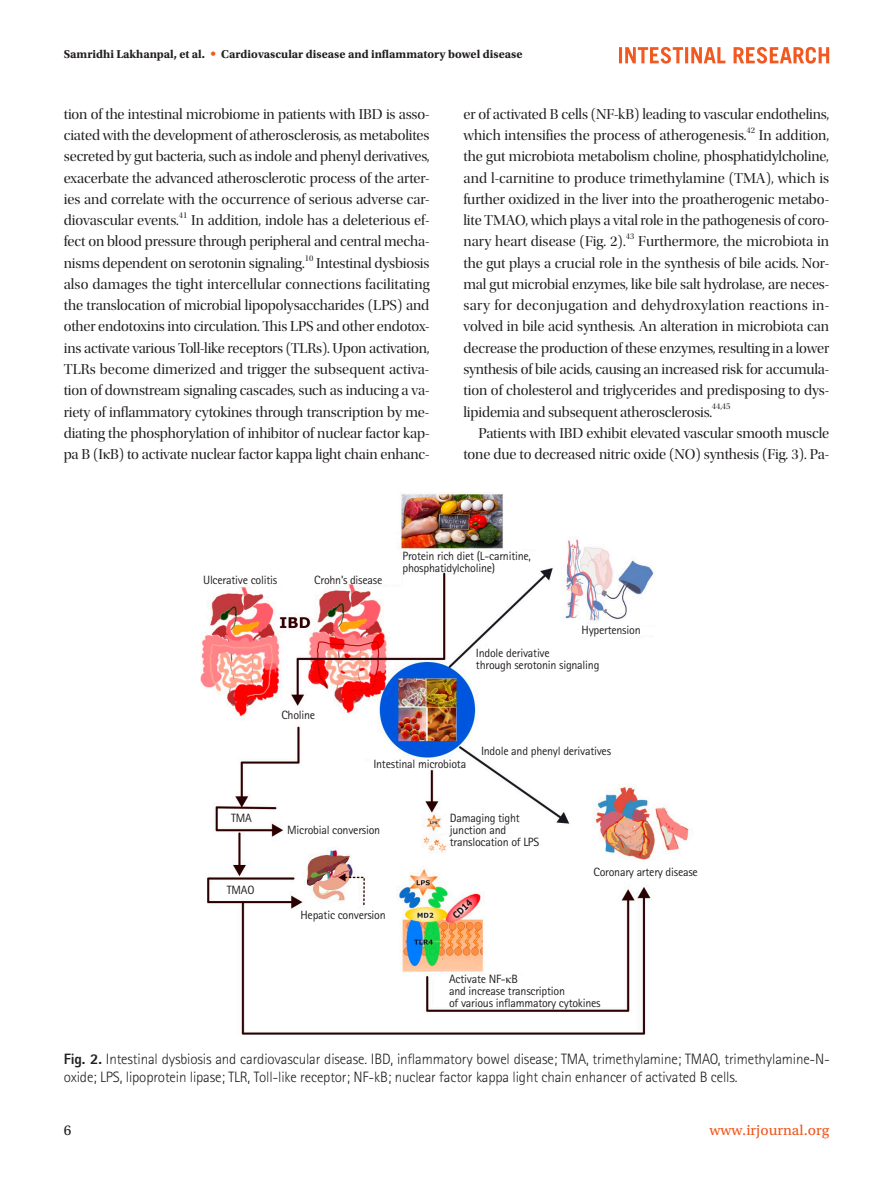
<style>
.page{position:relative;width:893px;height:1191px;background:#fff}
.page>*{position:absolute;margin:0;border:0;box-sizing:border-box;transform-origin:0 0}
.t1{font:15px/21.3px "Utopia Std Disp";letter-spacing:-.01em;color:#231f20;text-align:justify}
.t2{font:300 15px/18px "Rotis Sans Serif Std";letter-spacing:-.01em;color:#231f20}
.t3{font:15px "Utopia Std Capt";color:#f15921}
.t4{font:15px "Utopia Std Capt";color:#231f20}
.t5{font:12px/12px "Rotis Sans Serif Std";letter-spacing:-.02em;color:#231f20}
.t6{font:700 12px "Utopia Std";color:#231f20}
.t7{font:8.7px "Utopia Std Disp";letter-spacing:-.005em;color:#231f20}
.s1{font-family:"Univers LT Std";font-weight:400;color:#f15921}
.s2{font-family:"Times New Roman"}
.s3{font-weight:800}
</style>
<div class="page">
<svg style="left:619px;top:47px;width:210px;height:17px"></svg>
<img style="left:200px;top:493px;width:489px;height:541px">
<p class="t6" style="left:64px;top:47px;width:460px">Samridhi Lakhanpal, et al. <span class="s1">•</span> Cardiovascular disease and inflammatory bowel disease</p>
<p class="t1" style="left:64px;top:104px;width:367px">tion of the intestinal microbiome in patients with IBD is asso&shy;ciated with the development of atherosclerosis, as metabolites secreted by gut bacteria, such as indole and phenyl derivatives, exacerbate the advanced atherosclerotic process of the arter&shy;ies and correlate with the occurrence of serious adverse car&shy;diovascular events.</p>
<p class="t7" style="left:179px;top:211px;width:10px">41</p>
<p class="t1" style="left:64px;top:210px;width:367px;text-indent:128px">In addition, indole has a deleterious ef&shy;fect on blood pressure through peripheral and central mecha&shy;nisms dependent on serotonin signaling.</p>
<p class="t7" style="left:305px;top:253px;width:10px">10</p>
<p class="t1" style="left:64px;top:252px;width:367px;text-indent:252px">Intestinal dysbiosis also damages the tight intercellular connections facilitating the translocation of microbial lipopolysaccharides (LPS) and other endotoxins into circulation. This LPS and other endotox&shy;ins activate various Toll-like receptors (TLRs). Upon activation, TLRs become dimerized and trigger the subsequent activa&shy;tion of downstream signaling cascades, such as inducing a va&shy;riety of inflammatory cytokines through transcription by me&shy;diating the phosphorylation of inhibitor of nuclear factor kap&shy;pa B (I<span class="s2">κ</span>B) to activate nuclear factor kappa light chain enhanc-</p>
<p class="t1" style="left:463px;top:104px;width:367px">er of activated B cells (NF-kB) leading to vascular endothelins, which intensifies the process of atherogenesis.</p>
<p class="t7" style="left:746px;top:126px;width:10px">42</p>
<p class="t1" style="left:463px;top:125px;width:367px;text-indent:295px">In addition, the gut microbiota metabolism choline, phosphatidylcholine, and l-carnitine to produce trimethylamine (TMA), which is further oxidized in the liver into the proatherogenic metabo&shy;lite TMAO, which plays a vital role in the pathogenesis of coro&shy;nary heart disease (Fig. 2).</p>
<p class="t7" style="left:626px;top:232px;width:10px">43</p>
<p class="t1" style="left:463px;top:231px;width:367px;text-indent:175px">Furthermore, the microbiota in the gut plays a crucial role in the synthesis of bile acids. Nor&shy;mal gut microbial enzymes, like bile salt hydrolase, are neces&shy;sary for deconjugation and dehydroxylation reactions in&shy;volved in bile acid synthesis. An alteration in microbiota can decrease the production of these enzymes, resulting in a lower synthesis of bile acids, causing an increased risk for accumula&shy;tion of cholesterol and triglycerides and predisposing to dys&shy;lipidemia and subsequent atherosclerosis.</p>
<p class="t7" style="left:712px;top:402px;width:20px">44,45</p>
<p class="t1" style="left:463px;top:422px;width:367px;text-align:right">Patients with IBD exhibit elevated vascular smooth muscle tone due to decreased nitric oxide (NO) synthesis (Fig. 3). Pa-</p>
<p class="t5" style="left:203px;top:573px;width:76px">Ulcerative colitis</p>
<p class="t5" style="left:314px;top:573px;width:70px">Crohn’s disease</p>
<p class="t5" style="left:281px;top:709px;width:35px">Choline</p>
<p class="t5" style="left:402px;top:550px;width:130px">Protein rich diet (L-carnitine, phosphatidylcholine)</p>
<p class="t5" style="left:582px;top:624px;width:61px">Hypertension</p>
<p class="t5" style="left:476px;top:646px;width:125px">Indole derivative<br>through serotonin signaling</p>
<p class="t5" style="left:231px;top:812px;width:22px">TMA</p>
<p class="t5" style="left:227px;top:883px;width:29px">TMAO</p>
<p class="t5" style="left:373px;top:757px;width:94px">Intestinal microbiota</p>
<p class="t5" style="left:481px;top:745px;width:132px">Indole and phenyl derivatives</p>
<p class="t5" style="left:287px;top:824px;width:94px">Microbial conversion</p>
<p class="t5" style="left:301px;top:909px;width:87px">Hepatic conversion</p>
<p class="t5" style="left:450px;top:812px;width:91px">Damaging tight junction and translocation of LPS</p>
<p class="t5" style="left:593px;top:866px;width:106px">Coronary artery disease</p>
<p class="t5" style="left:449px;top:973px;width:153px">Activate NF-<span class="s2">κ</span>B<br>and increase transcription<br>of various inflammatory cytokines</p>
<p class="t2" style="left:64px;top:1050px;width:768px"><span class="s3">Fig. 2.</span> Intestinal dysbiosis and cardiovascular disease. IBD, inflammatory bowel disease; TMA, trimethylamine; TMAO, trimethylamine-N&shy;oxide; LPS, lipoprotein lipase; TLR, Toll-like receptor; NF-kB; nuclear factor kappa light chain enhancer of activated B cells.</p>
<p class="t4" style="left:64px;top:1122px;width:9px">6</p>
<p class="t3" style="left:710px;top:1122px;width:121px">www.irjournal.org</p>
</div>
